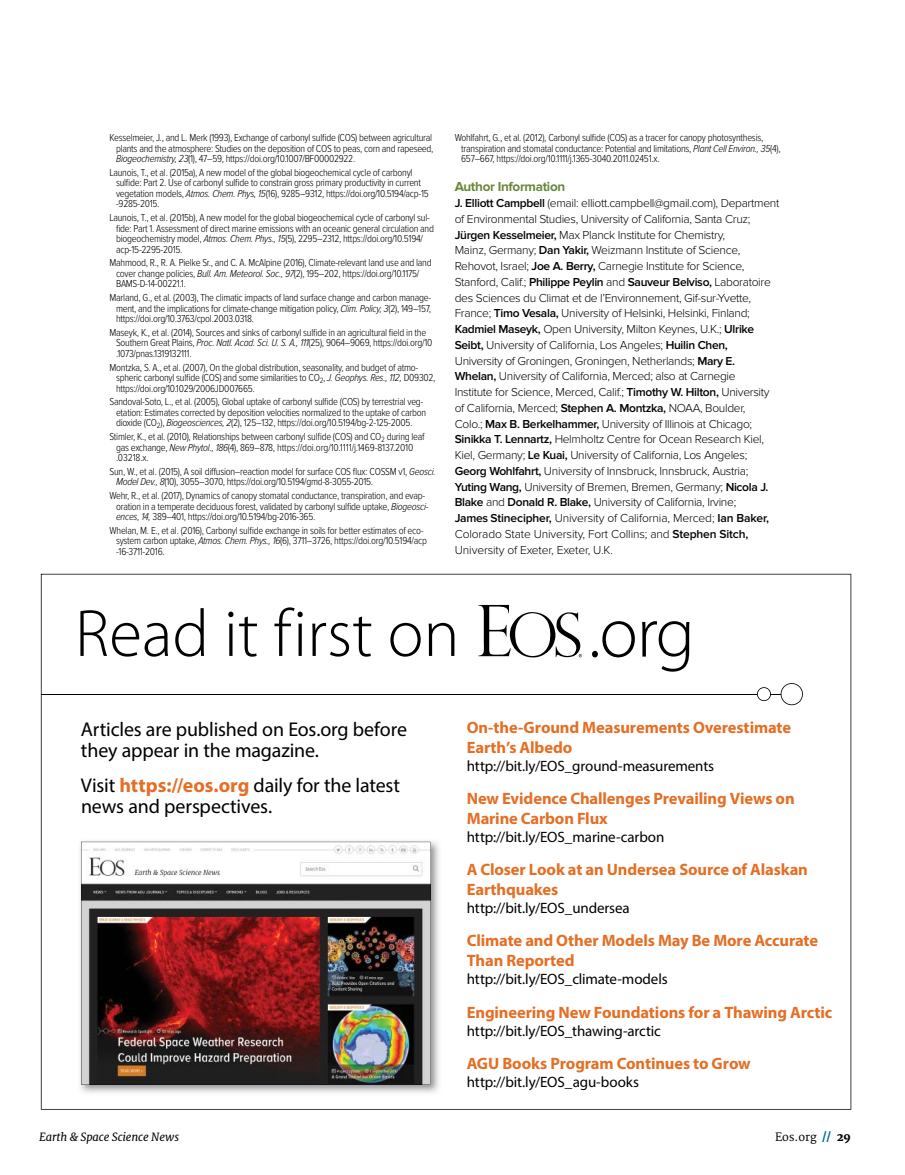
<style>
.page{position:relative;width:905px;height:1175px;background:#fff}
.page>*{position:absolute;margin:0;border:0;box-sizing:border-box;transform-origin:0 0}
.t1{font:300 67.2px "Myriad Pro";color:#000}
.t2{font:19.95px/21.3px "Myriad Pro";letter-spacing:-.01em;color:#000}
.t3{font:700 16.5px/19.8px "Myriad Pro";letter-spacing:-.01em;color:#e46f26}
.t4{font:15px "Myriad Pro";letter-spacing:-.01em;color:#000}
.t5{font:700 13.5px "Proxima Nova";letter-spacing:-.025em;color:#69883a}
.t6{font:300 12px/15.8px "Proxima Nova";letter-spacing:-.025em;color:#000}
.t7{font:italic 11.25px "Merriweather";letter-spacing:-.01em;color:#000}
.t8{font:11.25px "Merriweather";letter-spacing:-.01em;color:#000}
.t9{font:300 10.5px/10.5px "Proxima Nova Cond";letter-spacing:-.025em;color:#000}
.s1{font-style:italic}
.s2{font-weight:600}
.s3{font-weight:700;color:#e46f26}
.s4{font-weight:800;color:#006a94}
.s5{font-weight:800}
</style>
<div class="page">
<svg style="left:41px;top:574px;width:810px;height:535px"></svg>
<hr style="left:42px;top:693px;width:715px;height:1px;background:#000">
<svg style="left:757px;top:683px;width:45px;height:22px"></svg>
<svg style="left:478px;top:605px;width:104px;height:52px"></svg>
<svg style="left:592px;top:621px;width:43px;height:36px"></svg>
<svg style="left:642px;top:621px;width:47px;height:50px"></svg>
<img style="left:78px;top:838px;width:363px;height:257px">
<img style="left:81px;top:841px;width:349px;height:243px">
<p class="t9" style="left:116px;top:133px;width:319px;text-indent:-6px">Kesselmeier, J., and L. Merk (1993), Exchange of carbonyl sulfide (COS) between agricultural plants and the atmosphere: Studies on the deposition of COS to peas, corn and rapeseed,<br><span class="s1">Biogeochemistry, 23</span>(1), 47– 59, https:// doi . org/ 10 .1007/ BF00002922.</p>
<p class="t9" style="left:116px;top:167px;width:314px;text-indent:-6px">Launois, T., et al. (2015a), A new model of the global biogeochemical cycle of carbonyl sulfide: Part 2. Use of carbonyl sulfide to constrain gross primary productivity in current vegetation models, <span class="s1">Atmos. Chem. Phys, 15</span>(16), 9285– 9312, https:// doi . org/ 10 . 5194/ acp- 15</p>
<p class="t9" style="left:110px;top:197px;width:322px;line-height:13.8px;text-indent:6px">- 9285- 2015.<br>Launois, T., et al. (2015b), A new model for the global biogeochemical cycle of carbonyl sul-</p>
<p class="t9" style="left:116px;top:223px;width:319px">fide: Part 1. Assessment of direct marine emissions with an oceanic general circulation and biogeochemistry model, <span class="s1">Atmos. Chem. Phys., 15</span>(5), 2295– 2312, https:// doi . org/ 10.5194/ acp - 15- 2295- 2015.</p>
<p class="t9" style="left:116px;top:258px;width:317px;text-indent:-6px">Mahmood, R., R. A. Pielke Sr., and C. A. McAlpine (2016), Climate- relevant land use and land cover change policies, <span class="s1">Bull. Am. Meteorol. Soc., 97</span>(2), 195– 202, https:// doi . org/ 10 .1175/<br>BAMS - D- 14 - 00221.1.</p>
<p class="t9" style="left:116px;top:292px;width:316px;text-align:justify;text-indent:-6px">Marland, G., et al. (2003), The climatic impacts of land surface change and carbon manage&shy;ment, and the implications for climate- change mitigation policy, <span class="s1">Clim. Policy, 3</span>(2), 149– 157, https:// doi . org/ 10 . 3763/ cpol . 2003 . 0318.</p>
<p class="t9" style="left:116px;top:327px;width:318px;text-indent:-6px">Maseyk, K., et al. (2014), Sources and sinks of carbonyl sulfide in an agricultural field in the<br>Southern Great Plains, <span class="s1">Proc. Natl. Acad. Sci. U. S. A., 111</span>(25), 9064– 9069, https:// doi . org/ 10 .1073/ pnas .1319132111.</p>
<p class="t9" style="left:116px;top:362px;width:321px;text-indent:-6px">Montzka, S. A., et al. (2007), On the global distribution, seasonality, and budget of atmo&shy;spheric carbonyl sulfide (COS) and some similarities to CO<sub>2</sub>, <span class="s1">J. Geophys. Res., 112,</span> D09302, https:// doi . org/ 10 .1029/ 2006JD007665.</p>
<p class="t9" style="left:116px;top:397px;width:311px;text-indent:-6px">Sandoval- Soto, L., et al. (2005), Global uptake of carbonyl sulfide (COS) by terrestrial veg&shy;etation: Estimates corrected by deposition velocities normalized to the uptake of carbon dioxide (CO<sub>2</sub>), <span class="s1">Biogeosciences, 2</span>(2), 125– 132, https:// doi . org/ 10 . 5194/ bg - 2 - 125 - 2005.</p>
<p class="t9" style="left:116px;top:431px;width:310px;text-indent:-6px">Stimler, K., et al. (2010), Relationships between carbonyl sulfide (COS) and CO<sub>2</sub> during leaf gas exchange, <span class="s1">New Phytol., 186</span>(4), 869– 878, https:// doi . org/ 10.1111/ j .1469 - 8137 . 2010<br>. 03218 . x.</p>
<p class="t9" style="left:116px;top:466px;width:321px;text-indent:-6px">Sun, W., et al. (2015), A soil diffusion– reaction model for surface COS flux: COSSM v1, <span class="s1">Geosci.<br>Model Dev., 8</span>(10), 3055– 3070, https:// doi . org/ 10 . 5194/ gmd - 8 - 3055 - 2015.</p>
<p class="t9" style="left:116px;top:490px;width:314px;text-indent:-6px">Wehr, R., et al. (2017), Dynamics of canopy stomatal conductance, transpiration, and evap&shy;oration in a temperate deciduous forest, validated by carbonyl sulfide uptake, <span class="s1">Biogeosci&shy;ences, 14,</span> 389– 401, https:// doi . org/ 10 . 5194/ bg - 2016 - 365.</p>
<p class="t9" style="left:116px;top:525px;width:312px;text-indent:-6px">Whelan, M. E., et al. (2016), Carbonyl sulfide exchange in soils for better estimates of eco&shy;system carbon uptake, <span class="s1">Atmos. Chem. Phys., 16</span>(6), 3711– 3726, https:// doi . org/ 10 . 5194/ acp</p>
<p class="t9" style="left:116px;top:546px;width:50px">- 16 - 3711 - 2016.</p>
<p class="t9" style="left:461px;top:133px;width:321px;text-indent:-6px">Wohlfahrt, G., et al. (2012), Carbonyl sulfide (COS) as a tracer for canopy photosynthesis, transpiration and stomatal conductance: Potential and limitations, <span class="s1">Plant Cell Environ., 35</span>(4),<br>657– 667, https:// doi . org/ 10 .1111/ j .1365 - 3040 . 2011 . 02451 . x.</p>
<p class="t5" style="left:454px;top:179px;width:112px">Author Information</p>
<p class="t6" style="left:454px;top:195px;width:326px"><span class="s2">J. Elliott Campbell</span> (email: elliott . campbell @ gmail . com), Department of Environmental Studies, University of California, Santa Cruz; <span class="s2">Jürgen Kesselmeier,</span> Max Planck Institute for Chemistry,<br>Mainz, Germany; <span class="s2">Dan Yakir,</span> Weizmann Institute of Science, Rehovot, Israel; <span class="s2">Joe A. Berry,</span> Carnegie Institute for Science, Stanford, Calif.; <span class="s2">Philippe Peylin</span> and <span class="s2">Sauveur Belviso,</span> Laboratoire des Sciences du Climat et de l’Environnement, Gif- sur-Yvette, France; <span class="s2">Timo Vesala,</span> University of Helsinki, Helsinki, Finland; <span class="s2">Kadmiel Maseyk,</span> Open University, Milton Keynes, U.K.; <span class="s2">Ulrike Seibt,</span> University of California, Los Angeles; <span class="s2">Huilin Chen,<br></span>University of Groningen, Groningen, Netherlands; <span class="s2">Mary E.<br>Whelan,</span> University of California, Merced; also at Carnegie<br>Institute for Science, Merced, Calif.; <span class="s2">Timothy W. Hilton,</span> University of California, Merced; <span class="s2">Stephen A. Montzka,</span> NOAA, Boulder,<br>Colo.; <span class="s2">Max B. Berkelhammer,</span> University of Illinois at Chicago; <span class="s2">Sinikka T. Lennartz,</span> Helmholtz Centre for Ocean Research Kiel, Kiel, Germany; <span class="s2">Le Kuai,</span> University of California, Los Angeles; <span class="s2">Georg Wohlfahrt,</span> University of Innsbruck, Innsbruck, Austria; <span class="s2">Yuting Wang,</span> University of Bremen, Bremen, Germany; <span class="s2">Nicola J.<br>Blake</span> and <span class="s2">Donald R. Blake,</span> University of California, Irvine;<br><span class="s2">James Stinecipher,</span> University of California, Merced; <span class="s2">Ian Baker, </span>Colorado State University, Fort Collins; and <span class="s2">Stephen Sitch, </span>University of Exeter, Exeter, U.K.</p>
<h1 class="t1" style="left:75px;top:593px;width:386px">Read it first on</h1>
<h2 class="t2" style="left:81px;top:718px;width:327px">Articles are published on Eos.org before they appear in the magazine.</h2>
<h2 class="t2" style="left:81px;top:774px;width:320px">Visit <span class="s3">https://eos.org</span> daily for the latest news and perspectives.</h2>
<h3 class="t3" style="left:467px;top:717px;width:326px">On-the-Ground Measurements Overestimate<br>Earth’s Albedo</h3>
<h3 class="t4" style="left:467px;top:756px;width:249px">http://bit.ly/EOS_ground-measurements</h3>
<h3 class="t3" style="left:467px;top:788px;width:329px">New Evidence Challenges Prevailing Views on<br>Marine Carbon Flux</h3>
<h3 class="t4" style="left:467px;top:827px;width:199px">http://bit.ly/EOS_marine-carbon</h3>
<h3 class="t3" style="left:467px;top:859px;width:342px">A Closer Look at an Undersea Source of Alaskan<br>Earthquakes</h3>
<h3 class="t4" style="left:467px;top:898px;width:164px">http://bit.ly/EOS_undersea</h3>
<h3 class="t3" style="left:467px;top:930px;width:353px">Climate and Other Models May Be More Accurate<br>Than Reported</h3>
<h3 class="t4" style="left:467px;top:970px;width:202px">http://bit.ly/EOS_climate-models</h3>
<h3 class="t3" style="left:467px;top:1001px;width:367px">Engineering New Foundations for a Thawing Arctic</h3>
<h3 class="t4" style="left:467px;top:1021px;width:196px">http://bit.ly/EOS_thawing-arctic</h3>
<h3 class="t3" style="left:467px;top:1052px;width:285px">AGU Books Program Continues to Grow</h3>
<h3 class="t4" style="left:467px;top:1072px;width:174px">http://bit.ly/EOS_agu-books</h3>
<p class="t7" style="left:39px;top:1130px;width:142px">Earth &amp; Space Science News</p>
<p class="t8" style="left:775px;top:1130px;width:77px">Eos.org <span class="s4">//</span> <span class="s5">29</span></p>
</div>
